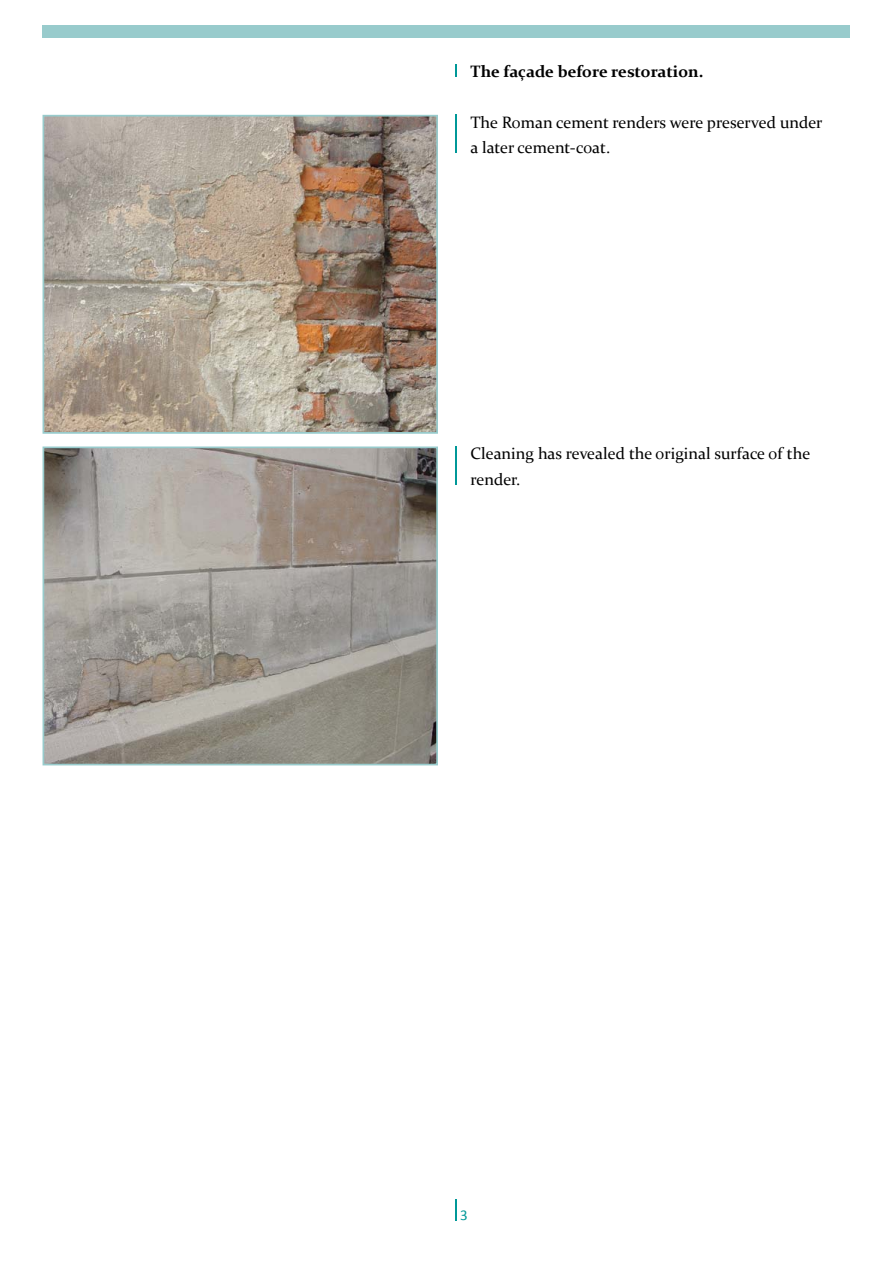
<style>
.page{position:relative;width:893px;height:1263px;background:#fff}
.page>*{position:absolute;margin:0;border:0;box-sizing:border-box;transform-origin:0 0}
.t1{font:16.5px/25.5px "Constantia";color:#000}
.t2{font:700 16.5px "Constantia";color:#000}
.t3{font:15px "Calibri";color:#009898}
</style>
<div class="page">
<div style="left:43px;top:26px;width:807px;height:12px;background:#98cbcc"></div>
<svg style="left:455px;top:64px;width:1px;height:13px"></svg>
<svg style="left:455px;top:1199px;width:1px;height:21px"></svg>
<img style="left:46px;top:118px;width:389px;height:313px">
<div style="left:43px;top:115px;width:395px;height:319px;border:2px solid #98cbcc"></div>
<img style="left:46px;top:449px;width:389px;height:313px">
<div style="left:43px;top:446px;width:395px;height:319px;border:2px solid #98cbcc"></div>
<hr style="left:455px;top:115px;width:1px;height:38px;background:#009898">
<hr style="left:455px;top:446px;width:1px;height:39px;background:#009898">
<p class="t2" style="left:470px;top:60px;width:235px">The façade before restoration.</p>
<p class="t1" style="left:470px;top:108px;width:354px">The Roman cement renders were preserved under a later cement-coat.</p>
<p class="t1" style="left:470px;top:440px;width:341px">Cleaning has revealed the original surface of the render.</p>
<p class="t3" style="left:460px;top:1206px;width:9px">3</p>
</div>
